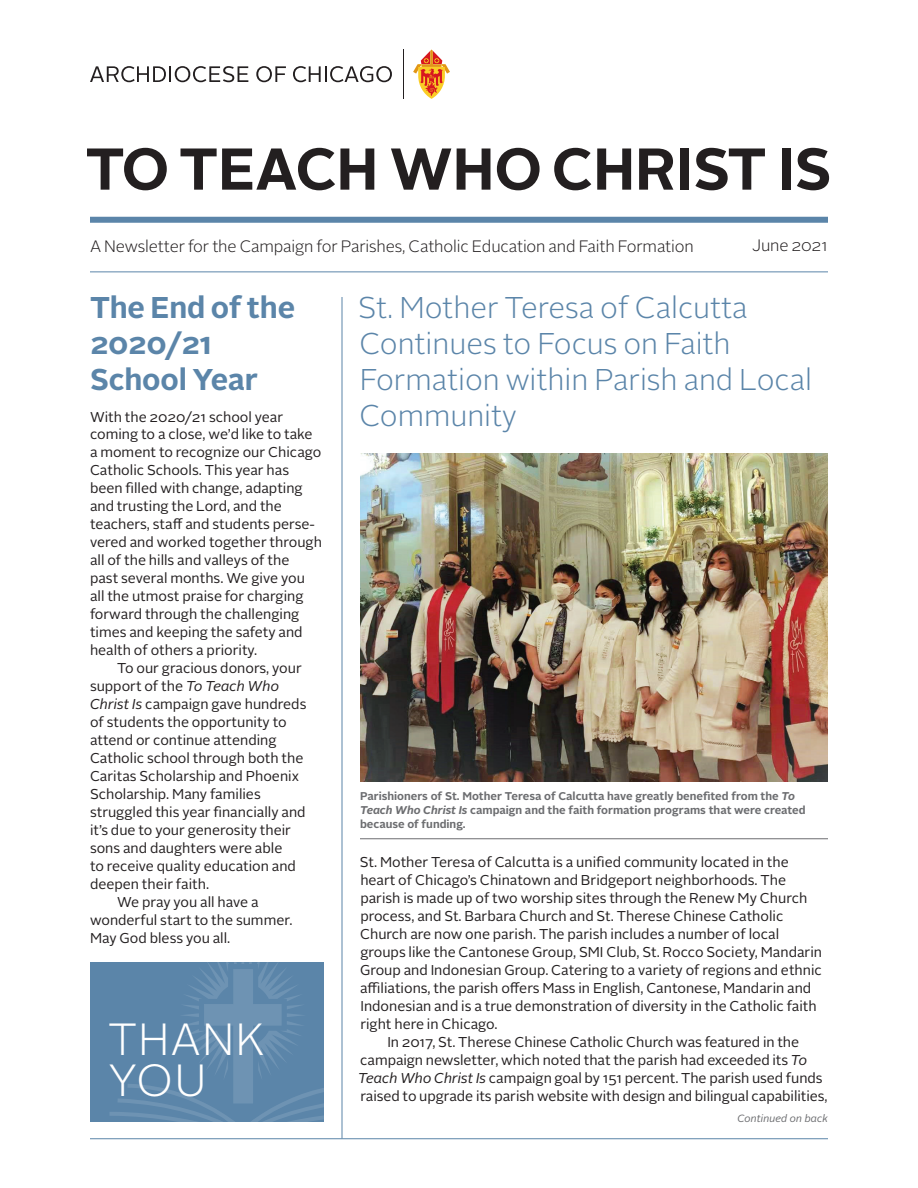
<style>
.page{position:relative;width:918px;height:1188px;background:#fff}
.page>*{position:absolute;margin:0;border:0;box-sizing:border-box;transform-origin:0 0}
.t1{font:700 58.8px "Alright Sans";color:#231f20}
.t2{font:300 45px/42px "Alright Sans";letter-spacing:.025em;color:#fff}
.t3{font:300 30px/36px "Alright Sans";color:#5b85a9}
.t4{font:700 30px/36px "Alright Sans";letter-spacing:-.005em;color:#5b85a9}
.t5{font:300 16.5px "Alright Sans";letter-spacing:-.01em;color:#231f20}
.t6{font:14.25px/18px "Alright Sans";color:#231f20}
.t7{font:700 11.25px/14.2px "Alright Sans";color:#6c6d70}
.t8{font:italic 10.5px "Alright Sans";color:#6c6d70}
.s1{font-style:italic}
</style>
<div class="page">
<hr style="left:404px;top:50px;width:1px;height:49px;background:#231f20">
<svg style="left:90px;top:66px;width:158px;height:16px"></svg>
<svg style="left:256px;top:66px;width:30px;height:16px"></svg>
<svg style="left:293px;top:66px;width:99px;height:16px"></svg>
<svg style="left:413px;top:50px;width:37px;height:49px"></svg>
<hr style="left:360px;top:839px;width:468px;height:1px;background:#6c6d70">
<img style="left:360px;top:453px;width:468px;height:328px">
<div style="left:90px;top:217px;width:738px;height:6px;background:#5b85a9"></div>
<hr style="left:90px;top:272px;width:738px;height:1px;background:#5b85a9">
<hr style="left:90px;top:1138px;width:738px;height:1px;background:#5b85a9">
<hr style="left:342px;top:297px;width:1px;height:841px;background:#5b85a9">
<div style="left:90px;top:963px;width:234px;height:159px;background:#5b85a9"></div>
<svg style="left:110px;top:963px;width:214px;height:159px"></svg>
<h1 class="t1" style="left:86px;top:128px;width:748px">TO TEACH WHO CHRIST IS</h1>
<p class="t5" style="left:90px;top:235px;width:605px">A Newsletter for the Campaign for Parishes, Catholic Education and Faith Formation</p>
<p class="t5" style="left:752px;top:234px;width:78px">June 2021</p>
<h3 class="t4" style="left:90px;top:290px;width:207px">The End of the<br>2020/21<br>School Year</h3>
<p class="t6" style="left:90px;top:408px;width:233px">With the 2020/21 school year coming to a close, we’d like to take a moment to recognize our Chicago<br>Catholic Schools. This year has been filled with change, adapting and trusting the Lord, and the teachers, staff and students perse&shy;vered and worked together through all of the hills and valleys of the<br>past several months. We give you all the utmost praise for charging forward through the challenging times and keeping the safety and health of others a priority.</p>
<p class="t6" style="left:117px;top:660px;width:186px">To our gracious donors, your</p>
<p class="t6" style="left:90px;top:678px;width:191px">support of the <span class="s1">To Teach Who</span></p>
<p class="t6" style="left:90px;top:696px;width:218px"><span class="s1">Christ Is</span> campaign gave hundreds</p>
<p class="t6" style="left:90px;top:714px;width:198px">of students the opportunity to</p>
<p class="t6" style="left:90px;top:732px;width:188px">attend or continue attending</p>
<p class="t6" style="left:90px;top:750px;width:215px">Catholic school through both the</p>
<p class="t6" style="left:90px;top:768px;width:211px">Caritas Scholarship and Phoenix</p>
<p class="t6" style="left:90px;top:786px;width:172px">Scholarship. Many families</p>
<p class="t6" style="left:90px;top:804px;width:217px">struggled this year financially and</p>
<p class="t6" style="left:90px;top:822px;width:203px">it’s due to your generosity their</p>
<p class="t6" style="left:90px;top:840px;width:194px">sons and daughters were able</p>
<p class="t6" style="left:90px;top:858px;width:208px">to receive quality education and</p>
<p class="t6" style="left:90px;top:876px;width:121px">deepen their faith.</p>
<p class="t6" style="left:117px;top:894px;width:143px">We pray you all have a</p>
<p class="t6" style="left:90px;top:912px;width:204px">wonderful start to the summer.</p>
<p class="t6" style="left:90px;top:930px;width:142px">May God bless you all.</p>
<h3 class="t3" style="left:358px;top:290px;width:455px">St. Mother Teresa of Calcutta<br>Continues to Focus on Faith<br>Formation within Parish and Local<br>Community</h3>
<p class="t7" style="left:360px;top:789px;width:447px">Parishioners of St. Mother Teresa of Calcutta have greatly benefited from the <span class="s1">To<br>Teach Who Christ Is</span> campaign and the faith formation programs that were created because of funding.</p>
<p class="t6" style="left:360px;top:853px;width:430px">St. Mother Teresa of Calcutta is a unified community located in the</p>
<p class="t6" style="left:360px;top:871px;width:427px">heart of Chicago’s Chinatown and Bridgeport neighborhoods. The</p>
<p class="t6" style="left:360px;top:889px;width:448px">parish is made up of two worship sites through the Renew My Church</p>
<p class="t6" style="left:360px;top:907px;width:425px">process, and St. Barbara Church and St. Therese Chinese Catholic</p>
<p class="t6" style="left:360px;top:925px;width:421px">Church are now one parish. The parish includes a number of local</p>
<p class="t6" style="left:360px;top:943px;width:463px">groups like the Cantonese Group, SMI Club, St. Rocco Society, Mandarin</p>
<p class="t6" style="left:360px;top:961px;width:463px">Group and Indonesian Group. Catering to a variety of regions and ethnic</p>
<p class="t6" style="left:360px;top:979px;width:453px">affiliations, the parish offers Mass in English, Cantonese, Mandarin and</p>
<p class="t6" style="left:360px;top:997px;width:458px">Indonesian and is a true demonstration of diversity in the Catholic faith</p>
<p class="t6" style="left:360px;top:1015px;width:139px">right here in Chicago.</p>
<p class="t6" style="left:387px;top:1033px;width:413px">In 2017, St. Therese Chinese Catholic Church was featured in the</p>
<p class="t6" style="left:360px;top:1051px;width:449px">campaign newsletter, which noted that the parish had exceeded its <span class="s1">To</span></p>
<p class="t6" style="left:358px;top:1069px;width:466px"><span class="s1">Teach Who Christ Is</span> campaign goal by 151 percent. The parish used funds</p>
<p class="t6" style="left:360px;top:1087px;width:469px">raised to upgrade its parish website with design and bilingual capabilities,</p>
<p class="t8" style="left:737px;top:1111px;width:92px">Continued on back</p>
<h2 class="t2" style="left:108px;top:1019px;width:159px">THANK<br>YOU</h2>
</div>
